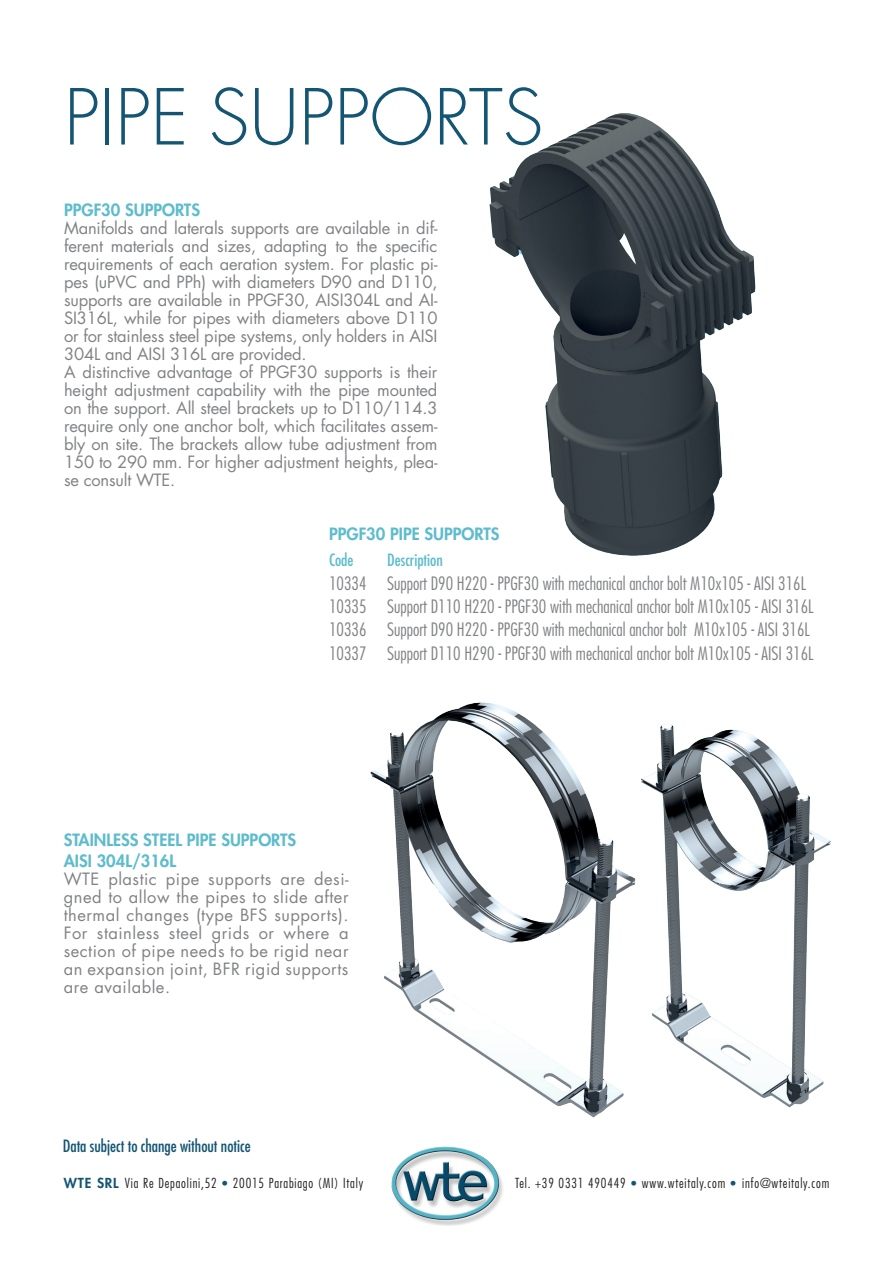
<style>
.page{position:relative;width:893px;height:1263px;background:#fff}
.page>*{position:absolute;margin:0;border:0;box-sizing:border-box;transform-origin:0 0}
.t1{font:300 75px "Futura Std";color:#145573}
.t2{font:300 condensed 18px/23.4px "Futura Std";color:#808285}
.t3{font:16.5px/18px "Futura Std";letter-spacing:-.01em;color:#808285}
.t4{font:800 16.5px/21.6px "Futura Std";color:#5dbccc}
.t5{font:condensed 16.5px "Futura Std";color:#145573}
.t6{font:condensed 16.5px "Futura Std";color:#5dbccc}
.t7{font:300 condensed 13.5px "Futura Std";letter-spacing:.06em;color:#231f20}
.s1{font-weight:800;font-stretch:normal;color:#145573}
.s2{font-family:"Helvetica Neue LT Std";font-stretch:normal;color:#145573}
</style>
<div class="page">
<img style="left:391px;top:1146px;width:112px;height:80px">
<img style="left:648px;top:724px;width:183px;height:384px">
<img style="left:370px;top:702px;width:278px;height:416px">
<img style="left:489px;top:113px;width:267px;height:443px">
<h1 class="t1" style="left:64px;top:72px;width:481px">PIPE SUPPORTS</h1>
<p class="t4" style="left:64px;top:199px;width:137px">PPGF30 SUPPORTS</p>
<p class="t3" style="left:64px;top:219px;width:375px">Manifolds and laterals supports are available in dif&shy;ferent materials and sizes, adapting to the specific requirements of each aeration system. For plastic pi&shy;pes (uPVC and PPh) with diameters D90 and D110, supports are available in PPGF30, AISI304L and AI-SI316L, while for pipes with diameters above D110 or for stainless steel pipe systems, only holders in AISI 304L and AISI 316L are provided.<br>A distinctive advantage of PPGF30 supports is their height adjustment capability with the pipe mounted on the support. All steel brackets up to D110/114.3 require only one anchor bolt, which facilitates assem&shy;bly on site. The brackets allow tube adjustment from 150 to 290 mm. For higher adjustment heights, plea&shy;se consult WTE.</p>
<p class="t4" style="left:329px;top:523px;width:172px">PPGF30 PIPE SUPPORTS</p>
<p class="t6" style="left:329px;top:550px;width:26px">Code</p>
<p class="t6" style="left:387px;top:550px;width:57px">Description</p>
<p class="t2" style="left:329px;top:571px;width:486px">10334 Support D90 H220 - PPGF30 with mechanical anchor bolt M10x105 - AISI 316L 10335 Support D110 H220 - PPGF30 with mechanical anchor bolt M10x105 - AISI 316L 10336 Support D90 H220 - PPGF30 with mechanical anchor bolt M10x105 - AISI 316L 10337 Support D110 H290 - PPGF30 with mechanical anchor bolt M10x105 - AISI 316L</p>
<p class="t4" style="left:64px;top:829px;width:234px">STAINLESS STEEL PIPE SUPPORTS<br>AISI 304L/316L</p>
<p class="t3" style="left:64px;top:870px;width:286px;text-align:justify">WTE plastic pipe supports are desi&shy;gned to allow the pipes to slide after thermal changes (type BFS supports).<br>For stainless steel grids or where a section of pipe needs to be rigid near an expansion joint, BFR rigid supports are available.</p>
<p class="t5" style="left:63px;top:1136px;width:190px">Data subject to change without notice</p>
<p class="t7" style="left:64px;top:1175px;width:301px"><span class="s1">WTE SRL</span> Via Re Depaolini,52 <span class="s2">•</span> 20015 Parabiago (MI) Italy</p>
<p class="t7" style="left:515px;top:1175px;width:316px">Tel. +39 0331 490449 <span class="s2">•</span> www.wteitaly.com <span class="s2">•</span> info@wteitaly.com</p>
</div>
